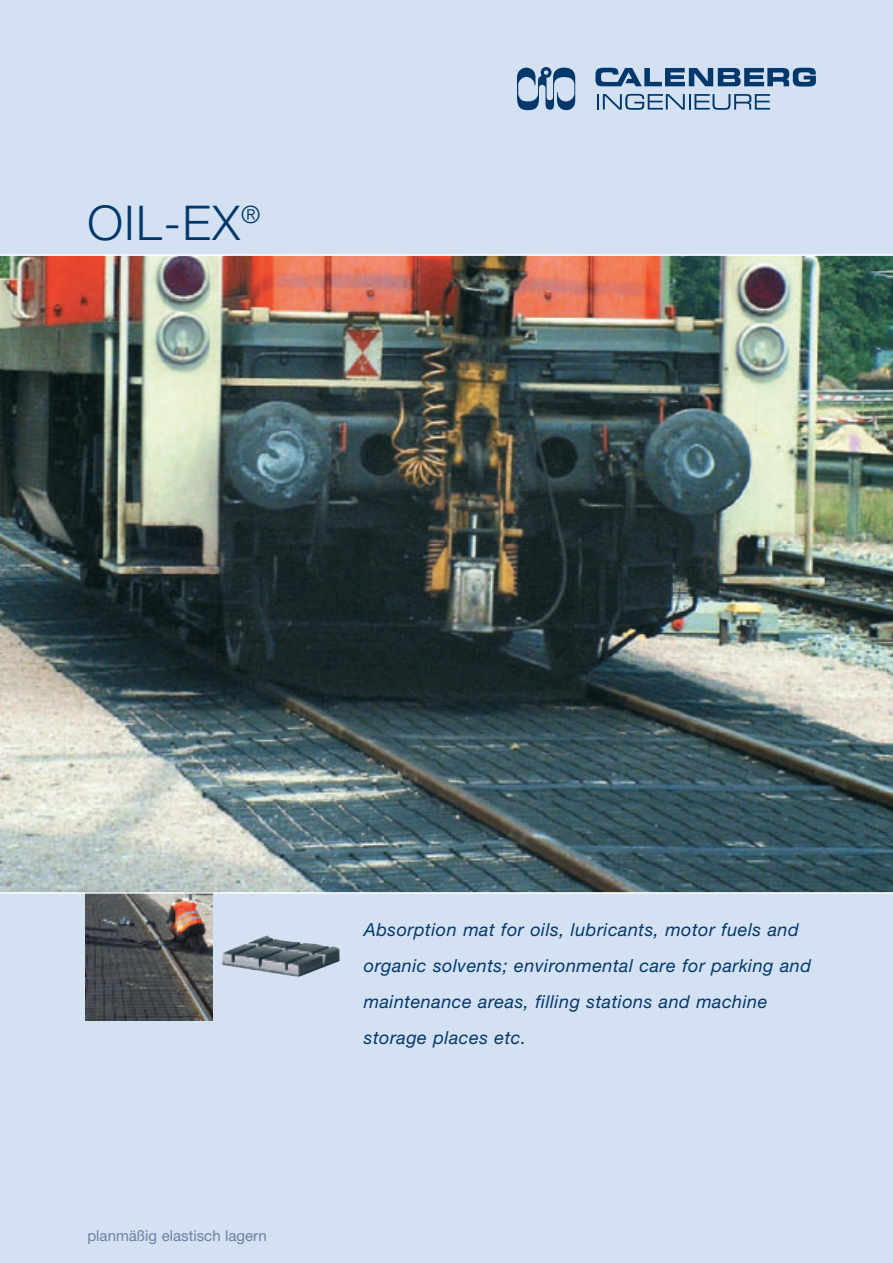
<style>
.page{position:relative;width:893px;height:1263px;background:#fff}
.page>*{position:absolute;margin:0;border:0;box-sizing:border-box;transform-origin:0 0}
.t1{font:300 48px "Helvetica Neue";color:#01386b}
.t2{font:italic 18px/36px "Helvetica Neue";letter-spacing:.03em;color:#01386b}
.t3{font:15px "Helvetica Neue";color:#6d7fa6}
</style>
<div class="page">
<div style="left:0;top:0;width:892px;height:1263px;background:#d4e1f2"></div>
<hr style="left:0;top:255px;width:1px;height:638px;background:#aab3cc">
<img style="left:1px;top:256px;width:891px;height:636px">
<svg style="left:597px;top:94px;width:173px;height:16px"></svg>
<svg style="left:595px;top:68px;width:220px;height:19px"></svg>
<svg style="left:517px;top:67px;width:58px;height:43px"></svg>
<img style="left:86px;top:894px;width:127px;height:126px">
<img style="left:221px;top:935px;width:119px;height:42px">
<hr style="left:1px;top:254px;width:891px;height:2px;background:#fff">
<hr style="left:1px;top:892px;width:891px;height:2px;background:#fff">
<h1 class="t1" style="left:87px;top:205px;width:174px">OIL-EX<sup>®</sup></h1>
<p class="t3" style="left:87px;top:1230px;width:181px">planmäßig elastisch lagern</p>
<p class="t2" style="left:364px;top:913px;width:448px">Absorption mat for oils, lubricants, motor fuels and organic solvents; environmental care for parking and maintenance areas, filling stations and machine storage places etc.</p>
</div>
